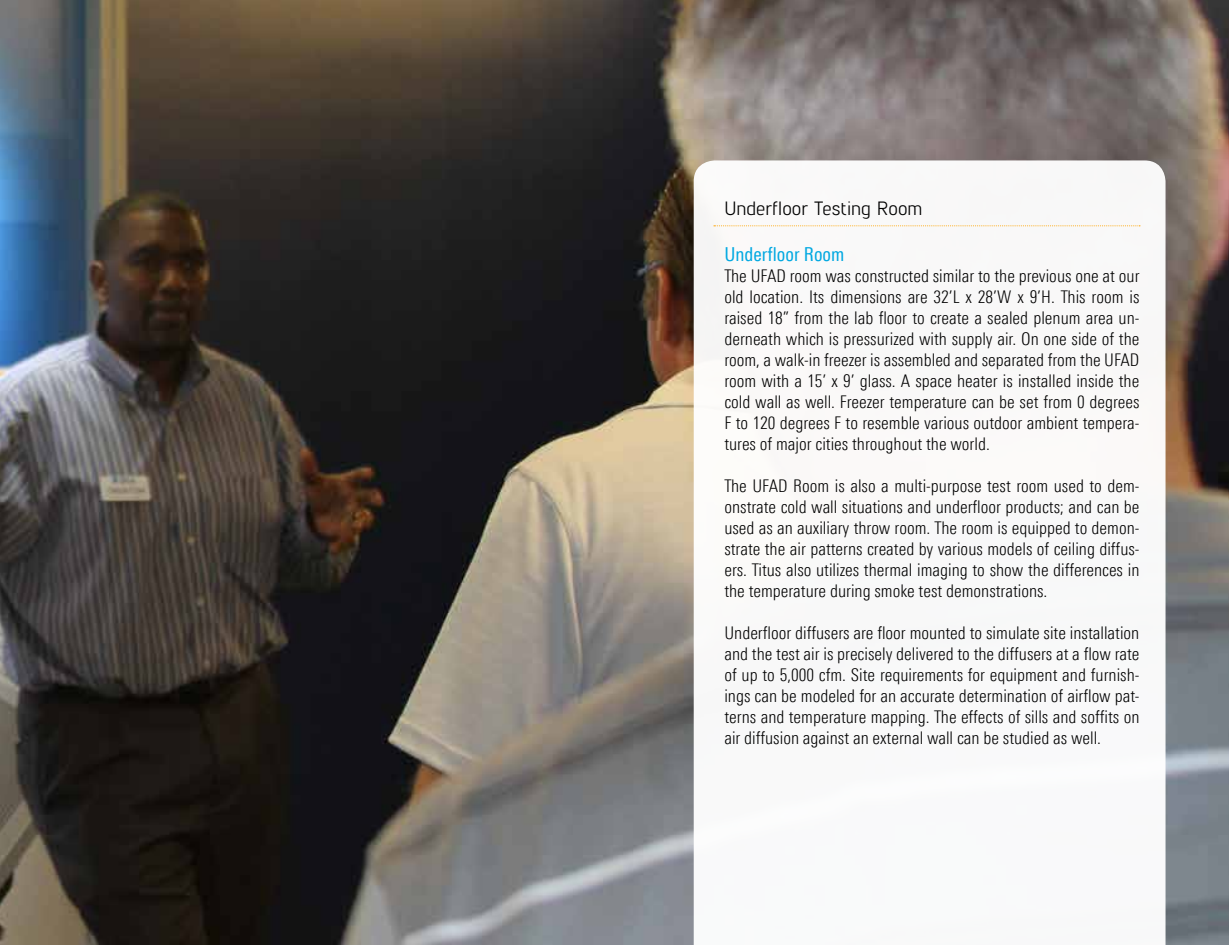
<style>
.page{position:relative;width:1229px;height:945px;background:#fff}
.page>*{position:absolute;margin:0;border:0;box-sizing:border-box;transform-origin:0 0}
.t1{font:19.25px "Lintel";color:#000}
.t2{font:condensed 19.25px "LT Univers";color:#00a8e1}
.t3{font:300 condensed 17.5px/21px "LT Univers";color:#000;text-align:justify}
</style>
<div class="page">
<img style="left:0;top:0;width:1228px;height:945px">
<svg style="left:693px;top:160px;width:472px;height:785px"></svg>
<svg style="left:714px;top:225px;width:426px;height:1px"></svg>
<p class="t1" style="left:724px;top:195px;width:200px">Underfloor Testing Room</p>
<p class="t2" style="left:724px;top:243px;width:122px">Underfloor Room</p>
<p class="t3" style="left:724px;top:265px;width:36px">The UFAD</p>
<p class="t3" style="left:724px;top:265px;width:416px;text-align:left;text-indent:65px">room was constructed similar to the previous one at our old location. Its dimensions are 32’L x 28’W x 9’H . This room is raised 18” from the lab floor to create a sealed plenum area un&shy;derneath which is pressurized with supply air. On one side of the room, a walk-in freezer is assembled and separated from the UFAD room with a 15’ x 9’ glass. A space heater is installed inside the cold wall as well. Freezer temperature can be set from 0 degrees F to 120 degrees F to resemble various outdoor ambient tempera&shy;tures of major cities throughout the world.</p>
<p class="t3" style="left:724px;top:475px;width:38px">The UFAD</p>
<p class="t3" style="left:724px;top:475px;width:416px;text-indent:69px">Room is also a multi-purpose test room used to dem&shy;onstrate cold wall situations and underfloor products; and can be used as an auxiliary throw room. The room is equipped to demon&shy;strate the air patterns created by various models of ceiling diffus&shy;ers. Titus also utilizes thermal imaging to show the differences in the temperature during smoke test demonstrations.</p>
<p class="t3" style="left:724px;top:622px;width:416px">U nderfloor diffusers are floor mounted to simulate site installation and the test air is precisely delivered to the diffusers at a flow rate of up to 5,000 cfm. Site requirements for equipment and furnish&shy;ings can be modeled for an accurate determination of airflow pat&shy;terns and temperature mapping. The effects of sills and soffits on air diffusion against an external wall can be studied as well.</p>
</div>
